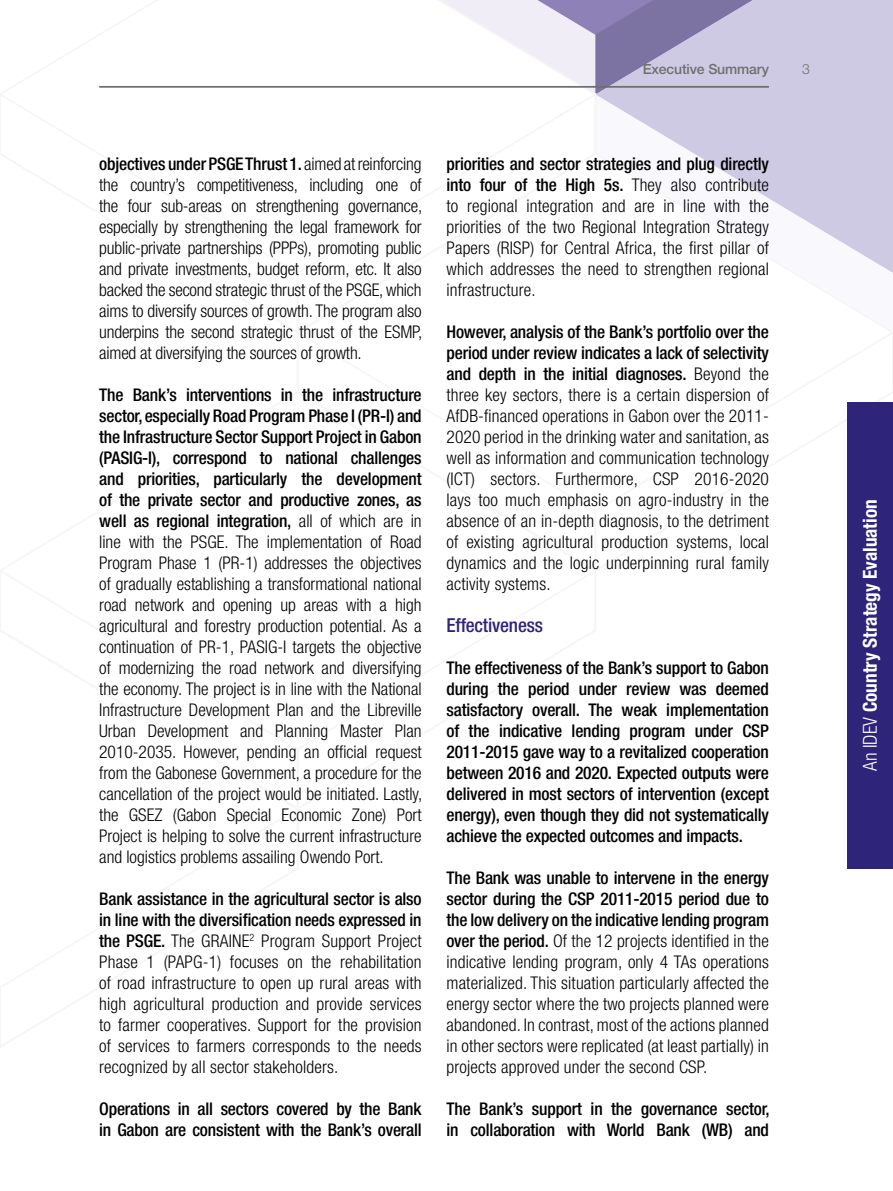
<style>
.page{position:relative;width:893px;height:1191px;background:#fff}
.page>*{position:absolute;margin:0;border:0;box-sizing:border-box;transform-origin:0 0}
.t1{font:700 condensed 19.25px "Helvetica Neue LT Std";color:#fff}
.t2{font:500 condensed 19.25px "Helvetica Neue LT Std";letter-spacing:-.01em;color:#2e247a}
.t3{font:300 condensed 17.5px/21px "Helvetica Neue LT Std";letter-spacing:.01em;color:#000;text-align:justify}
.t4{font:500 condensed 17.5px/21px "Helvetica Neue LT Std";letter-spacing:-.01em;color:#000}
.t5{font:500 14px "Helvetica Neue LT Std";letter-spacing:-.01em;color:#706f6f}
.t6{font:300 14px "Helvetica Neue LT Std";color:#706f6f}
.s1{font-weight:500}
.s2{font-weight:300}
</style>
<div class="page">
<div style="left:773px;top:0;width:120px;height:94px;background:#cfcae4"></div>
<svg style="left:598px;top:94px;width:295px;height:58px;fill:#cfcae4"></svg>
<svg style="left:597px;top:0;width:176px;height:94px;background:#aaa3c7"></svg>
<svg style="left:691px;top:152px;width:202px;height:121px"></svg>
<svg style="left:440px;top:0;width:157px;height:91px"></svg>
<hr style="left:99px;top:86px;width:670px;height:2px;background:#706f6f">
<div style="left:847px;top:402px;width:46px;height:466px;background:#2e247a"></div>
<p class="t5" style="left:643px;top:61px;width:128px">Executive Summary</p>
<p class="t6" style="left:802px;top:61px;width:9px">3</p>
<p class="t3" style="left:99px;top:153px;width:325px"><span class="s1">objectives under PSGE Thrust 1.</span> aimed at reinforcing the country’s competitiveness, including one of the four sub-areas on strengthening governance, especially by strengthening the legal framework for public-private partnerships (PPPs), promoting public and private investments, budget reform, etc. It also backed the second strategic thrust of the PSGE, which aims to diversify sources of growth. The program also underpins the second strategic thrust of the ESMP, aimed at diversifying the sources of growth.</p>
<p class="t3" style="left:99px;top:384px;width:325px"><span class="s1">The Bank’s interventions in the infrastructure sector, especially Road Program Phase I (PR-I) and the Infrastructure Sector Support Project in Gabon (PASIG-I), correspond to national challenges and priorities, particularly the development of the private sector and productive zones, as well as regional integration,</span> all of which are in line with the PSGE. The implementation of Road Program Phase 1 (PR-1) addresses the objectives of gradually establishing a transformational national road network and opening up areas with a high agricultural and forestry production potential. As a continuation of PR-1, PASIG-I targets the objective of modernizing the road network and diversifying the economy. The project is in line with the National Infrastructure Development Plan and the Libreville Urban Development and Planning Master Plan 2010-2035. However, pending an official request from the Gabonese Government, a procedure for the cancellation of the project would be initiated. Lastly, the GSEZ (Gabon Special Economic Zone) Port Project is helping to solve the current infrastructure and logistics problems assailing Owendo Port.</p>
<p class="t3" style="left:99px;top:888px;width:324px"><span class="s1">Bank assistance in the agricultural sector is also in line with the diversification needs expressed in the PSGE.</span> The GRAINE<sup>2</sup> Program Support Project Phase 1 (PAPG-1) focuses on the rehabilitation of road infrastructure to open up rural areas with high agricultural production and provide services to farmer cooperatives. Support for the provision of services to farmers corresponds to the needs recognized by all sector stakeholders.</p>
<p class="t4" style="left:99px;top:1098px;width:324px">Operations in all sectors covered by the Bank in Gabon are consistent with the Bank’s overall</p>
<p class="t3" style="left:446px;top:153px;width:324px"><span class="s1">priorities and sector strategies and plug directly into four of the High 5s.</span> They also contribute to regional integration and are in line with the priorities of the two Regional Integration Strategy Papers (RISP) for Central Africa, the first pillar of which addresses the need to strengthen regional infrastructure.</p>
<p class="t3" style="left:446px;top:321px;width:324px"><span class="s1">However, analysis of the Bank’s portfolio over the period under review indicates a lack of selectivity and depth in the initial diagnoses.</span> Beyond the three key sectors, there is a certain dispersion of AfDB-financed operations in Gabon over the 2011- 2020 period in the drinking water and sanitation, as well as information and communication technology (ICT) sectors. Furthermore, CSP 2016-2020 lays too much emphasis on agro-industry in the absence of an in-depth diagnosis, to the detriment of existing agricultural production systems, local dynamics and the logic underpinning rural family activity systems.</p>
<p class="t2" style="left:446px;top:614px;width:98px">Effectiveness</p>
<p class="t4" style="left:446px;top:657px;width:324px;text-align:justify">The effectiveness of the Bank’s support to Gabon during the period under review was deemed satisfactory overall. The weak implementation of the indicative lending program under CSP 2011-2015 gave way to a revitalized cooperation between 2016 and 2020. Expected outputs were delivered in most sectors of intervention (except energy), even though they did not systematically achieve the expected outcomes and impacts.</p>
<p class="t3" style="left:446px;top:867px;width:324px"><span class="s1">The Bank was unable to intervene in the energy sector during the CSP 2011-2015 period due to the low delivery on the indicative lending program over the period.</span> Of the 12 projects identified in the indicative lending program, only 4 TAs operations materialized. This situation particularly affected the energy sector where the two projects planned were abandoned. In contrast, most of the actions planned in other sectors were replicated (at least partially) in projects approved under the second CSP.</p>
<p class="t4" style="left:446px;top:1098px;width:325px">The Bank’s support in the governance sector, in collaboration with World Bank (WB) and</p>
<p class="t1" style="left:858px;top:771px;width:273px;rotate:-90deg"><span class="s2">An IDEV</span> Country Strategy Evaluation</p>
</div>
